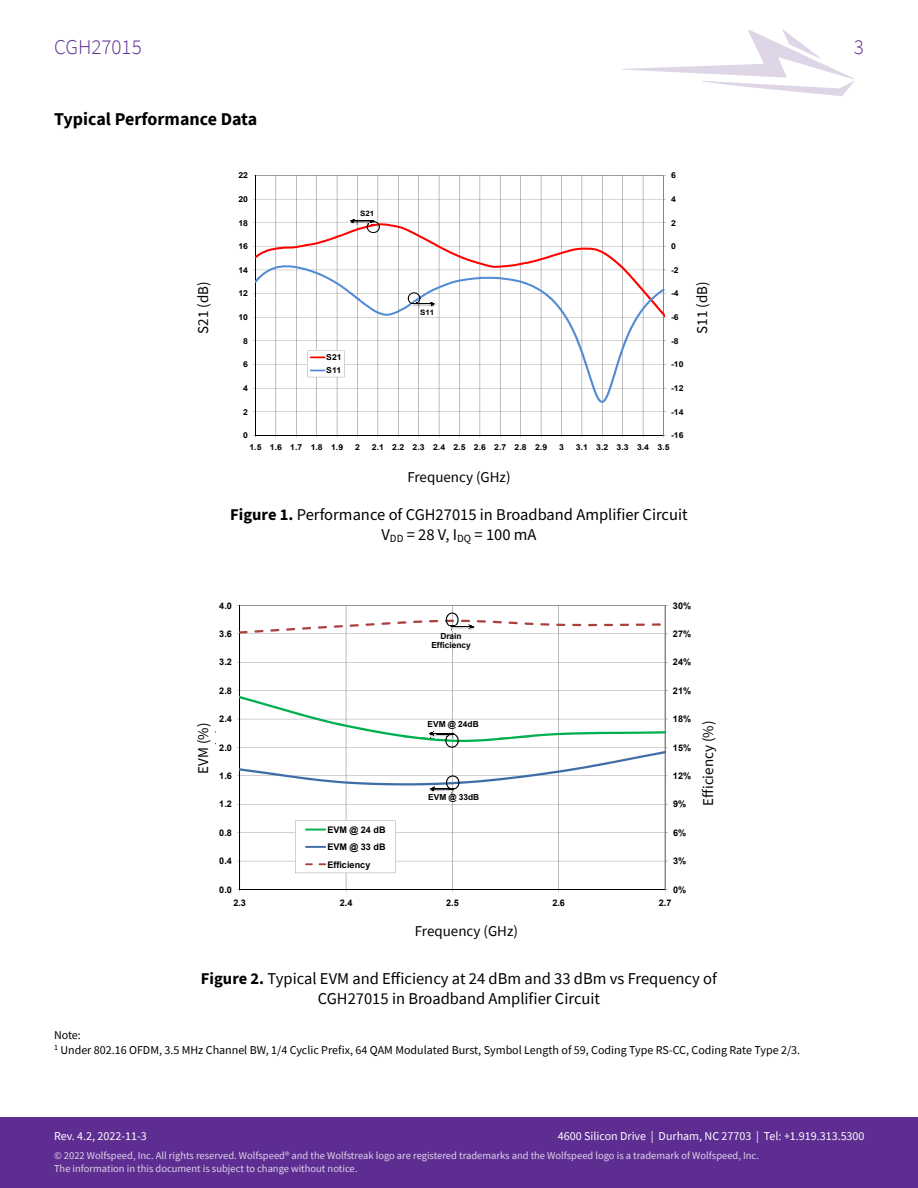
<style>
.page{position:relative;width:918px;height:1188px;background:#fff}
.page>*{position:absolute;margin:0;border:0;box-sizing:border-box;transform-origin:0 0}
.t1{font:300 21px "Source Sans Pro";color:#5e2d91}
.t2{font:700 18px "Source Sans Pro";color:#000}
.t3{font:16.5px/19.8px "Source Sans Pro";color:#000;text-align:center}
.t4{font:16.5px/19.8px "Source Sans 3";color:#000;text-align:center}
.t5{font:15px "Source Sans Pro";color:#000}
.t6{font:12px/14.4px "Source Sans Pro";color:#000}
.t7{font:12px "Source Sans Pro";color:#fff}
.t8{font:10.5px/12.6px "Source Sans Pro";color:#fff}
.t9{font:700 10.5px "Arial";color:#000}
.t10{font:700 9.15px/17.4px "Arial";letter-spacing:.005em;color:#000;text-align:justify}
.t11{font:700 8.4px/9.6px "Arial";color:#000;text-align:center}
.t12{font:700 8.1px/13px "Arial";letter-spacing:.005em;color:#000;scale:1.06 1}
.t13{font:700 7.5px "Arial";letter-spacing:-.005em;color:#000;scale:1.06 1}
.s1{font-weight:700}
.s2{font-family:"Source Sans 3";font-weight:700}
</style>
<div class="page">
<svg style="left:622px;top:29px;width:232px;height:67px"></svg>
<div style="left:0;top:1118px;width:918px;height:70px;background:#5e2d91"></div>
<svg style="left:256px;top:175px;width:407px;height:44px"></svg>
<hr style="left:663px;top:175px;width:1px;height:124px;background:#848484">
<hr style="left:255px;top:175px;width:1px;height:124px;background:#000">
<svg style="left:255px;top:403px;width:409px;height:33px"></svg>
<svg style="left:253px;top:219px;width:413px;height:184px"></svg>
<svg style="left:239px;top:605px;width:426px;height:85px"></svg>
<hr style="left:665px;top:605px;width:1px;height:132px;background:#848484">
<hr style="left:240px;top:605px;width:1px;height:132px;background:#000">
<svg style="left:237px;top:612px;width:431px;height:23px"></svg>
<svg style="left:239px;top:795px;width:426px;height:94px"></svg>
<hr style="left:665px;top:737px;width:1px;height:152px;background:#848484">
<hr style="left:240px;top:737px;width:1px;height:152px;background:#000">
<hr style="left:240px;top:889px;width:425px;height:1px;background:#000">
<svg style="left:295px;top:821px;width:101px;height:52px"></svg>
<svg style="left:237px;top:690px;width:431px;height:105px"></svg>
<h1 class="t1" style="left:54px;top:34px;width:89px">CGH27015</h1>
<h1 class="t1" style="left:854px;top:39px;width:12px">3</h1>
<h2 class="t2" style="left:54px;top:112px;width:205px">Typical Performance Data</h2>
<h3 class="t5" style="left:197px;top:334px;width:54px;rotate:-90deg">S21 (dB)</h3>
<p class="t12" style="left:238px;top:170px;width:11px">22</p>
<p class="t12" style="left:671px;top:170px;width:6px">6</p>
<p class="t12" style="left:238px;top:193px;width:11px">20</p>
<p class="t12" style="left:671px;top:193px;width:6px">4</p>
<p class="t13" style="left:360px;top:210px;width:15px">S21</p>
<p class="t12" style="left:238px;top:217px;width:11px">18</p>
<p class="t12" style="left:671px;top:217px;width:6px">2</p>
<p class="t12" style="left:238px;top:241px;width:11px">16</p>
<p class="t12" style="left:671px;top:241px;width:6px">0</p>
<p class="t12" style="left:238px;top:264px;width:11px">14</p>
<p class="t12" style="left:671px;top:264px;width:9px">-2</p>
<p class="t12" style="left:238px;top:288px;width:11px">12</p>
<p class="t12" style="left:671px;top:288px;width:9px">-4</p>
<p class="t12" style="left:238px;top:311px;width:11px">10</p>
<p class="t13" style="left:420px;top:309px;width:15px">S11</p>
<p class="t12" style="left:671px;top:311px;width:9px">-6</p>
<p class="t12" style="left:243px;top:335px;width:6px">8</p>
<p class="t12" style="left:671px;top:335px;width:9px">-8</p>
<p class="t12" style="left:243px;top:359px;width:6px">6</p>
<p class="t12" style="left:326px;top:352px;width:16px">S21<br>S11</p>
<p class="t12" style="left:671px;top:359px;width:13px">-10</p>
<p class="t12" style="left:243px;top:382px;width:6px">4</p>
<p class="t12" style="left:671px;top:382px;width:13px">-12</p>
<p class="t12" style="left:243px;top:406px;width:6px">2</p>
<p class="t12" style="left:671px;top:406px;width:13px">-14</p>
<p class="t12" style="left:243px;top:430px;width:6px">0</p>
<p class="t12" style="left:671px;top:430px;width:13px">-16</p>
<p class="t12" style="left:249px;top:441px;width:90px">1.5 1.6 1.7 1.8 1.9</p>
<p class="t12" style="left:355px;top:441px;width:6px">2</p>
<p class="t12" style="left:372px;top:441px;width:167px">2.1 2.2 2.3 2.4 2.5 2.6 2.7 2.8 2.9</p>
<p class="t12" style="left:559px;top:441px;width:6px">3</p>
<p class="t12" style="left:576px;top:441px;width:90px">3.1 3.2 3.3 3.4 3.5</p>
<h3 class="t5" style="left:407px;top:467px;width:105px">Frequency (GHz)</h3>
<h3 class="t5" style="left:696px;top:334px;width:54px;rotate:-90deg">S11 (dB)</h3>
<h3 class="t4" style="left:230px;top:506px;width:459px"><span class="s1">Figure 1.</span> Performance of CGH27015 in Broadband Amplifier Circuit<br>V<sub>DD</sub> = 28 V, I<sub>DQ</sub> = 100 mA</h3>
<p class="t10" style="left:219px;top:598px;width:14px">4.0</p>
<p class="t10" style="left:673px;top:598px;width:20px">30%</p>
<p class="t10" style="left:219px;top:626px;width:14px">3.6</p>
<p class="t11" style="left:431px;top:632px;width:41px">Drain<br>Efficiency</p>
<p class="t10" style="left:673px;top:626px;width:20px">27%</p>
<p class="t10" style="left:219px;top:654px;width:14px">3.2</p>
<p class="t10" style="left:673px;top:654px;width:20px">24%</p>
<p class="t10" style="left:219px;top:683px;width:14px">2.8</p>
<p class="t10" style="left:673px;top:683px;width:20px">21%</p>
<p class="t10" style="left:673px;top:711px;width:20px">18%</p>
<p class="t10" style="left:219px;top:711px;width:14px">2.4</p>
<p class="t11" style="left:428px;top:720px;width:53px">EVM @ 24dB</p>
<h3 class="t5" style="left:194px;top:774px;width:52px;rotate:-90deg">EVM (%)</h3>
<h3 class="t5" style="left:699px;top:806px;width:86px;rotate:-90deg">E昀昀iciency (%)</h3>
<p class="t9" style="left:206px;top:772px;width:43px;rotate:-90deg">EVM (%)</p>
<p class="t10" style="left:673px;top:740px;width:20px">15%</p>
<p class="t10" style="left:219px;top:740px;width:14px">2.0</p>
<p class="t10" style="left:673px;top:768px;width:20px">12%</p>
<p class="t10" style="left:219px;top:768px;width:14px">1.6</p>
<p class="t11" style="left:428px;top:793px;width:53px">EVM @ 33dB</p>
<p class="t10" style="left:673px;top:796px;width:15px">9%</p>
<p class="t10" style="left:219px;top:796px;width:14px">1.2</p>
<p class="t10" style="left:219px;top:825px;width:14px">0.8</p>
<p class="t10" style="left:219px;top:853px;width:14px">0.4</p>
<p class="t10" style="left:327px;top:822px;width:60px">EVM @ 24 dB EVM @ 33 dB Efficiency</p>
<p class="t10" style="left:673px;top:825px;width:15px">6%</p>
<p class="t10" style="left:673px;top:853px;width:15px">3%</p>
<p class="t10" style="left:219px;top:882px;width:14px">0.0</p>
<p class="t10" style="left:673px;top:882px;width:15px">0%</p>
<p class="t10" style="left:233px;top:895px;width:14px">2.3</p>
<p class="t10" style="left:340px;top:895px;width:14px">2.4</p>
<p class="t10" style="left:446px;top:895px;width:14px">2.5</p>
<p class="t10" style="left:552px;top:895px;width:14px">2.6</p>
<p class="t10" style="left:659px;top:895px;width:14px">2.7</p>
<h3 class="t5" style="left:415px;top:922px;width:105px">Frequency (GHz)</h3>
<h3 class="t3" style="left:201px;top:968px;width:518px"><span class="s2">Figure 2.</span> Typical EVM and E昀昀iciency at 24 dBm and 33 dBm vs Frequency of<br>CGH27015 in Broadband Ampli昀椀er Circuit</h3>
<p class="t6" style="left:54px;top:1029px;width:748px">Note:<br><sup>1</sup> Under 802.16 OFDM, 3.5 MHz Channel BW, 1/4 Cyclic Pre昀椀x, 64 QAM Modulated Burst, Symbol Length of 59, Coding Type RS-CC, Coding Rate Type 2/3.</p>
<p class="t7" style="left:558px;top:1131px;width:308px">4600 Silicon Drive | Durham, NC 27703 | Tel: +1.919.313.5300</p>
<p class="t7" style="left:54px;top:1131px;width:94px">Rev. 4.2, 2022-11-3</p>
<p class="t8" style="left:54px;top:1150px;width:707px">© 2022 Wolfspeed, Inc. All rights reserved. Wolfspeed® and the Wolfstreak logo are registered trademarks and the Wolfspeed logo is a trademark of Wolfspeed, Inc.<br>The information in this document is subject to change without notice.</p>
</div>
